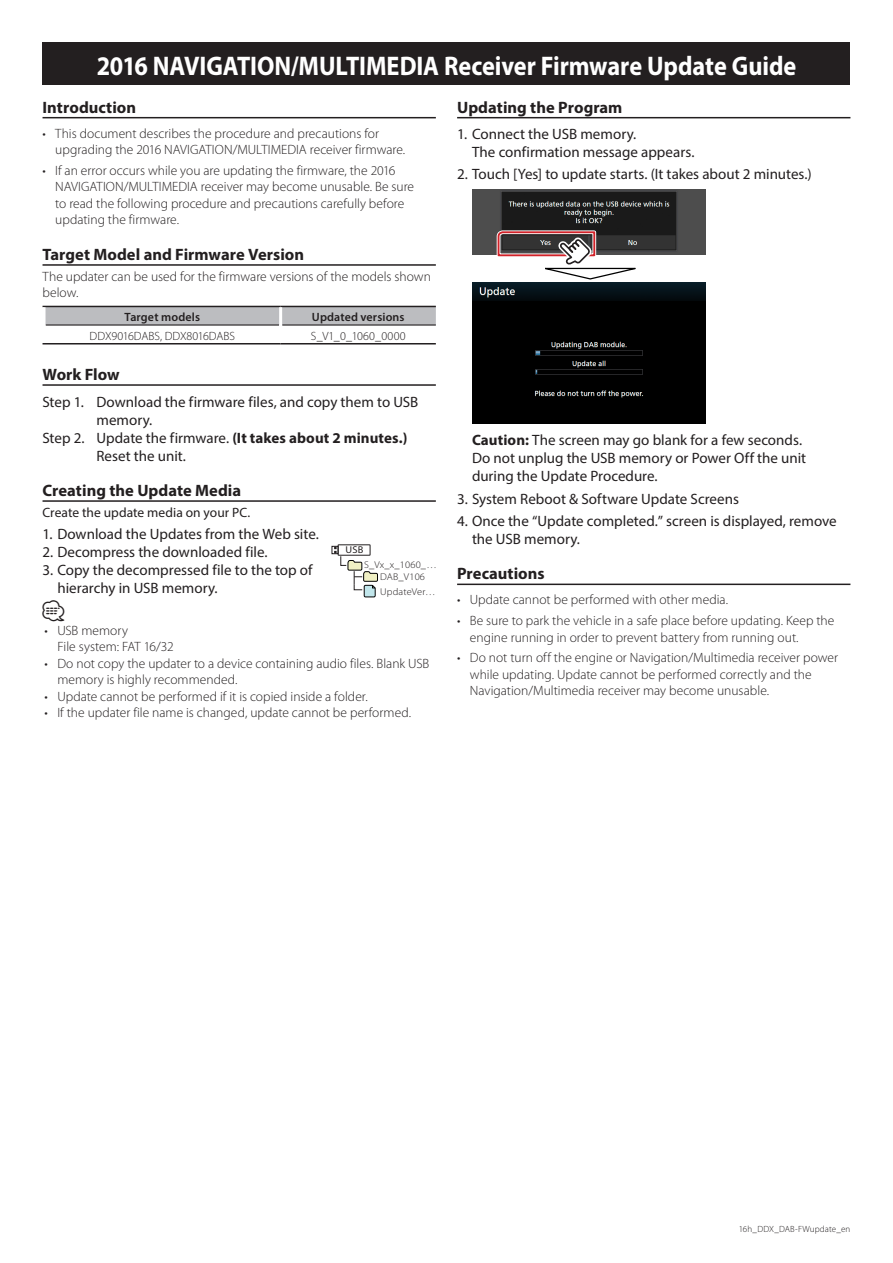
<style>
.page{position:relative;width:893px;height:1263px;background:#fff}
.page>*{position:absolute;margin:0;border:0;box-sizing:border-box;transform-origin:0 0}
.t1{font:700 27px "Myriad Pro";letter-spacing:-.005em;color:#fff;scale:.9 1}
.t2{font:21px "Car Symble";color:#231f20}
.t3{font:700 16.5px "Myriad Pro";color:#231f20}
.t4{font:15px/18px "Myriad Pro";color:#231f20}
.t5{font:300 13.5px/16.5px "Myriad Pro";color:#231f20}
.t6{font:13.5px "Myriad Pro";color:#231f20}
.t7{font:600 12px "Myriad Pro";letter-spacing:.01em;color:#231f20}
.t8{font:300 12px "Myriad Pro";letter-spacing:-.005em;color:#231f20}
.t9{font:300 12px "Myriad Pro";letter-spacing:.02em;color:#231f20}
.t10{font:300 9.9px/11.7px "Myriad Pro";letter-spacing:.015em;color:#231f20;text-align:center;scale:1.05 1}
.t11{font:9.9px "Myriad Pro";color:#231f20;scale:1.05 1}
.t12{font:300 9px "Myriad Pro";letter-spacing:.01em;color:#231f20}
.s1{font-weight:700}
</style>
<div class="page">
<div style="left:43px;top:43px;width:807px;height:42px;background:#231f20"></div>
<hr style="left:43px;top:117px;width:393px;height:1px;background:#231f20">
<hr style="left:43px;top:264px;width:393px;height:2px;background:#231f20">
<hr style="left:43px;top:384px;width:393px;height:2px;background:#231f20">
<hr style="left:43px;top:500px;width:393px;height:2px;background:#231f20">
<div style="left:46px;top:307px;width:390px;height:17px;background:#bcbdc0"></div>
<hr style="left:43px;top:306px;width:238px;height:1px;background:#231f20">
<hr style="left:281px;top:306px;width:155px;height:1px;background:#231f20">
<hr style="left:43px;top:343px;width:238px;height:1px;background:#231f20">
<hr style="left:281px;top:343px;width:155px;height:1px;background:#231f20">
<hr style="left:46px;top:324px;width:233px;height:2px;background:#231f20">
<hr style="left:282px;top:324px;width:154px;height:2px;background:#231f20">
<hr style="left:279px;top:307px;width:3px;height:18px;background:#fff">
<hr style="left:457px;top:117px;width:393px;height:1px;background:#231f20">
<hr style="left:457px;top:584px;width:393px;height:1px;background:#231f20">
<img style="left:472px;top:190px;width:234px;height:64px">
<svg style="left:495px;top:228px;width:140px;height:52px"></svg>
<img style="left:472px;top:283px;width:234px;height:140px">
<div style="left:338px;top:545px;width:32px;height:10px;border:1px solid #231f20"></div>
<div style="left:332px;top:546px;width:6px;height:8px;border:1px solid #231f20"></div>
<svg style="left:334px;top:547px;width:44px;height:50px"></svg>
<h1 class="t1" style="left:97px;top:48px;width:779px">2016 NAVIGATION/MULTIMEDIA Receiver Firmware Update Guide</h1>
<p class="t3" style="left:43px;top:96px;width:95px">Introduction</p>
<p class="t5" style="left:55px;top:125px;width:325px">This document describes the procedure and precautions for</p>
<p class="t3" style="left:457px;top:96px;width:167px">Updating the Program</p>
<p class="t4" style="left:472px;top:125px;width:224px;text-indent:-15px">1. Connect the USB memory.<br>The confirmation message appears.</p>
<p class="t4" style="left:457px;top:165px;width:356px">2. Touch [Yes] to update starts (. It takes about 2 minutes (.</p>
<p class="t5" style="left:43px;top:125px;width:5px">•</p>
<p class="t5" style="left:55px;top:140px;width:351px;line-height:20.7px">upgrading the 2016 NAVIGATION/MULTIMEDIA receiver firmware.<br>If an error occurs while you are updating the firmware, the 2016</p>
<p class="t5" style="left:43px;top:162px;width:5px">•</p>
<p class="t5" style="left:55px;top:179px;width:360px">NAVIGATION/MULTIMEDIA receiver may become unusable. Be sure to read the following procedure and precautions carefully before updating the firmware.</p>
<p class="t3" style="left:43px;top:244px;width:263px">Target Model and Firmware Version</p>
<p class="t5" style="left:43px;top:268px;width:390px">The updater can be used for the firmware versions of the models shown below.</p>
<p class="t7" style="left:312px;top:309px;width:94px">Updated versions</p>
<p class="t7" style="left:125px;top:309px;width:77px">Target models</p>
<p class="t8" style="left:90px;top:329px;width:147px">DDX9016DABS, DDX8016DABS</p>
<p class="t3" style="left:43px;top:364px;width:79px">Work Flow</p>
<p class="t4" style="left:97px;top:392px;width:323px">Download the firmware files, and copy them to USB</p>
<p class="t9" style="left:311px;top:329px;width:96px">_0_1V_S 1060_0000</p>
<p class="t4" style="left:43px;top:392px;width:43px">Step 1.</p>
<p class="t4" style="left:43px;top:428px;width:44px">Step 2.</p>
<p class="t4" style="left:97px;top:410px;width:312px">memory.<br>Update the firmware <span class="s1">(</span>. <span class="s1">It takes about 2 minutes (.</span></p>
<p class="t4" style="left:97px;top:446px;width:91px">Reset the unit.</p>
<p class="t3" style="left:43px;top:480px;width:200px">Creating the Update Media</p>
<p class="t6" style="left:43px;top:504px;width:209px">Create the update media on your PC.</p>
<p class="t4" style="left:43px;top:525px;width:278px">1. Download the Updates from the Web site.</p>
<p class="t4" style="left:43px;top:543px;width:227px">2. Decompress the downloaded file.</p>
<p class="t4" style="left:57px;top:561px;width:257px;text-indent:-15px">3. Copy the decompressed file to the top of hierarchy in USB memory.</p>
<h2 class="t2" style="left:43px;top:600px;width:23px">⁄</h2>
<p class="t5" style="left:57px;top:622px;width:72px">USB memory</p>
<p class="t5" style="left:45px;top:622px;width:5px">•</p>
<p class="t11" style="left:345px;top:544px;width:19px">USB</p>
<p class="t10" style="left:364px;top:559px;width:71px">_S Vx _x_ 1060 . . ._<br>DAB V_ 106</p>
<p class="t10" style="left:380px;top:586px;width:54px">UpdateVer...</p>
<p class="t5" style="left:45px;top:655px;width:5px">•</p>
<p class="t5" style="left:45px;top:688px;width:5px">•</p>
<p class="t5" style="left:45px;top:704px;width:5px">•</p>
<p class="t5" style="left:57px;top:639px;width:373px">File system: FAT 16/32<br>Do not copy the updater to a device containing audio files. Blank USB</p>
<p class="t5" style="left:57px;top:672px;width:312px">memory is highly recommended.<br>Update cannot be performed isitif copied inside a folder.</p>
<p class="t5" style="left:57px;top:704px;width:355px">If the updater file name is changed, update cannot be performed.</p>
<p class="t4" style="left:472px;top:431px;width:336px"><span class="s1">Caution:</span> The screen may go blank for a few seconds.<br>Do not unplug the USB memory or Power Off the unit during the Update Procedure.</p>
<p class="t4" style="left:457px;top:489px;width:283px">3. System Reboot &amp; Software Update Screens</p>
<p class="t4" style="left:472px;top:511px;width:366px;text-indent:-15px">4. Once the “Update completed ” . screen is displayed, remove the USB memory.</p>
<p class="t3" style="left:457px;top:563px;width:89px">Precautions</p>
<p class="t5" style="left:470px;top:592px;width:260px">Update cannot be performed with other media.</p>
<p class="t5" style="left:457px;top:592px;width:5px">•</p>
<p class="t5" style="left:457px;top:612px;width:5px">•</p>
<p class="t5" style="left:457px;top:650px;width:5px">•</p>
<p class="t5" style="left:470px;top:612px;width:366px">Be sure to park the vehicle in a safe place before updating. Keep the</p>
<p class="t5" style="left:470px;top:627px;width:370px;line-height:20.7px">engine running in order to prevent battery from running out.<br>Do not turn off the engine or Navigation/Multimedia receiver power</p>
<p class="t5" style="left:470px;top:666px;width:343px">while updating. Update cannot be performed correctly and the<br>Navigation/Multimedia receiver may become unusable.</p>
<p class="t12" style="left:739px;top:1224px;width:113px">16 _h DDX_DAB-FWupdate_en</p>
</div>
